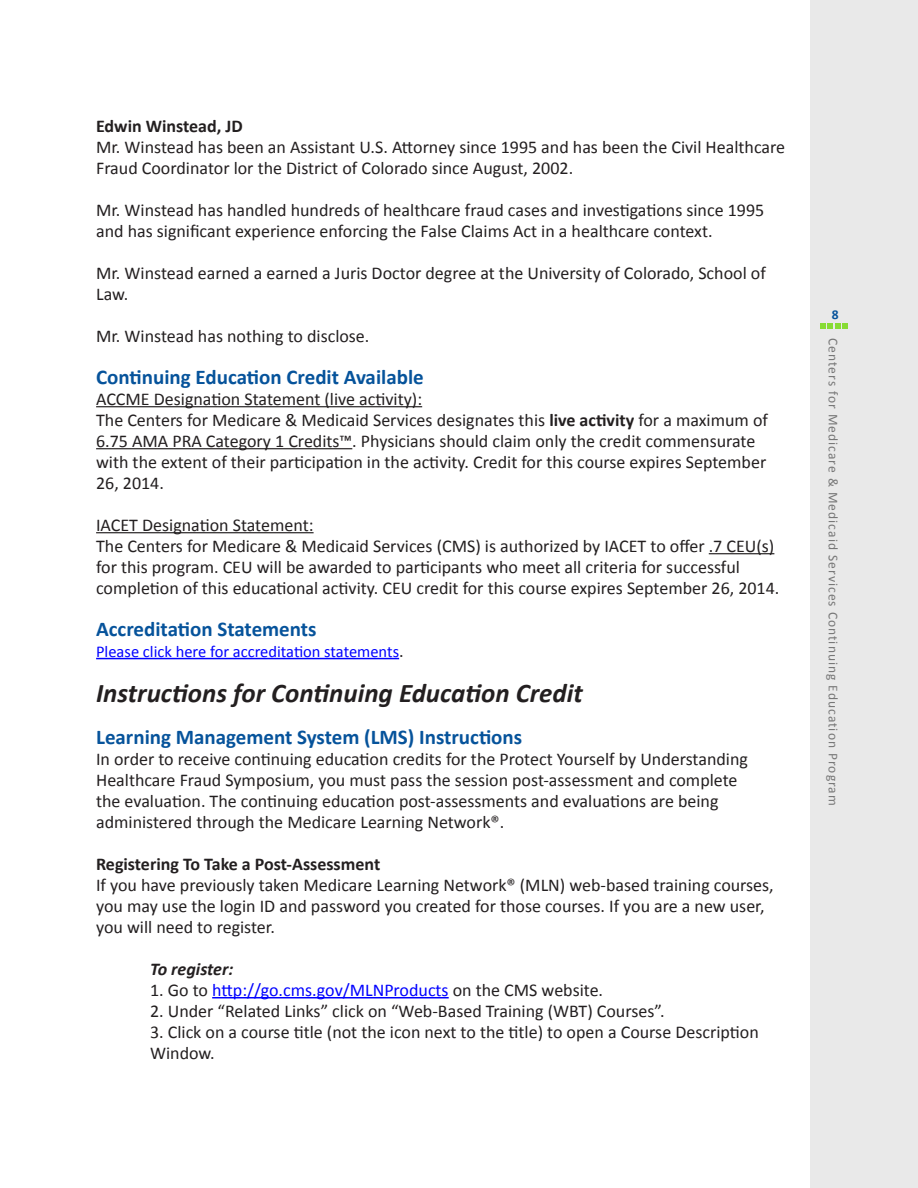
<style>
.page{position:relative;width:918px;height:1188px;background:#fff}
.page>*{position:absolute;margin:0;border:0;box-sizing:border-box;transform-origin:0 0}
.t1{font:italic 700 27px "Calibri";color:#231f20}
.t2{font:700 21px "Calibri";color:#06539b}
.t3{font:18px/21px "Calibri";color:#231f20}
.t4{font:18px "Calibri";color:#00f}
.t5{font:italic 700 18px "Calibri";color:#231f20}
.t6{font:16.5px "Calibri";color:#00f}
.t7{font:13.5px "Calibri";letter-spacing:.075em;color:#777}
.t8{font:700 13.5px "Calibri";color:#06539b}
.s1{font-weight:700}
.s2{font-size:18px;color:#231f20}
.s3{color:#231f20}
</style>
<div class="page">
<div style="left:810px;top:0;width:108px;height:1188px;background:#e9e9e9"></div>
<svg style="left:820px;top:323px;width:28px;height:6px"></svg>
<hr style="left:96px;top:406px;width:326px;height:1px;background:#231f20">
<hr style="left:96px;top:448px;width:256px;height:1px;background:#231f20">
<hr style="left:96px;top:532px;width:218px;height:1px;background:#231f20">
<hr style="left:709px;top:553px;width:65px;height:1px;background:#231f20">
<hr style="left:96px;top:658px;width:303px;height:1px;background:#00f">
<hr style="left:212px;top:997px;width:237px;height:1px;background:#00f">
<p class="t3" style="left:96px;top:115px;width:691px"><span class="s1">Edwin Winstead, JD<br></span>Mr. Winstead has been an Assistant U.S. Attorney since 1995 and has been the Civil Healthcare<br>Fraud Coordinator lor the District of Colorado since August, 2002.</p>
<p class="t3" style="left:96px;top:199px;width:670px">Mr. Winstead has handled hundreds of healthcare fraud cases and investigations since 1995 and has significant experience enforcing the False Claims Act in a healthcare context.</p>
<p class="t3" style="left:96px;top:262px;width:671px">Mr. Winstead earned a earned a Juris Doctor degree at the University of Colorado, School of<br>Law.</p>
<p class="t3" style="left:96px;top:325px;width:275px">Mr. Winstead has nothing to disclose.</p>
<p class="t2" style="left:96px;top:363px;width:329px">Continuing Education Credit Available</p>
<p class="t3" style="left:96px;top:388px;width:673px">ACCME Designation Statement (live activity):<br>The Centers for Medicare &amp; Medicaid Services designates this <span class="s1">live activity</span> for a maximum of 6.75 AMA PRA Category 1 Credits™. Physicians should claim only the credit commensurate with the extent of their participation in the activity. Credit for this course expires September 26, 2014.</p>
<p class="t3" style="left:96px;top:514px;width:685px">IACET Designation Statement:<br>The Centers for Medicare &amp; Medicaid Services (CMS) is authorized by IACET to offer .7 CEU(s) for this program. CEU will be awarded to participants who meet all criteria for successful completion of this educational activity. CEU credit for this course expires September 26, 2014.</p>
<p class="t2" style="left:96px;top:615px;width:222px">Accreditation Statements</p>
<p class="t6" style="left:96px;top:641px;width:309px">Please click here for accreditation statements<span class="s2">.</span></p>
<p class="t1" style="left:96px;top:676px;width:488px">Instructions for Continuing Education Credit</p>
<p class="t2" style="left:96px;top:723px;width:428px">Learning Management System (LMS) Instructions</p>
<p class="t3" style="left:96px;top:748px;width:653px">In order to receive continuing education credits for the Protect Yourself by Understanding Healthcare Fraud Symposium, you must pass the session post-assessment and complete the evaluation. The continuing education post-assessments and evaluations are being administered through the Medicare Learning Network®.</p>
<p class="t3" style="left:96px;top:853px;width:679px"><span class="s1">Registering To Take a Post-Assessment<br></span>If you have previously taken Medicare Learning Network® (MLN) web-based training courses, you may use the login ID and password you created for those courses. If you are a new user, you will need to register.</p>
<p class="t5" style="left:150px;top:957px;width:85px">To register:</p>
<p class="t4" style="left:150px;top:978px;width:455px"><span class="s3">1. Go to</span> http://go.cms.gov/MLNProducts <span class="s3">on the CMS website.</span></p>
<p class="t3" style="left:150px;top:1000px;width:516px">2. Under “Related Links” click on “Web-Based Training (WBT) Courses”.</p>
<p class="t3" style="left:150px;top:1021px;width:610px">3. Click on a course title (not the icon next to the title) to open a Course Description<br>Window.</p>
<p class="t8" style="left:832px;top:305px;width:8px">8</p>
<p class="t7" style="left:842px;top:338px;width:469px;rotate:90deg">Centers for Medicare &amp; Medicaid Services Continuing Education Program</p>
</div>
